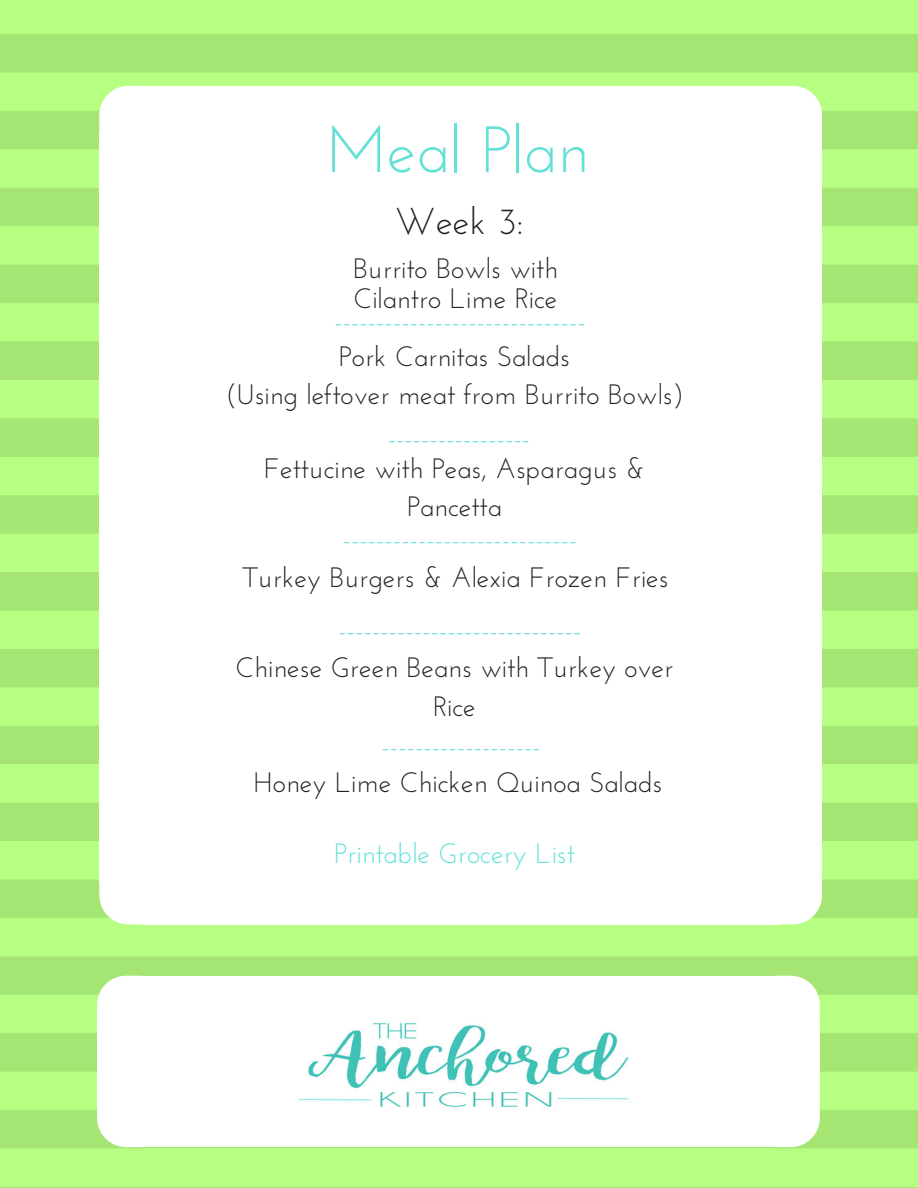
<style>
.page{position:relative;width:918px;height:1188px;background:#fff}
.page>*{position:absolute;margin:0;border:0;box-sizing:border-box;transform-origin:0 0}
.t1{font:65.4px "Josefin Sans";color:#64e1d7}
.t2{font:37.35px "Josefin Sans";color:#222}
.t3{font:28.05px/38.2px "Josefin Sans";color:#222;text-align:center}
.t4{font:28.05px "Josefin Sans";color:#64e1d7}
</style>
<div class="page">
<svg style="left:796px;top:86px;width:26px;height:27px"></svg>
<svg style="left:99px;top:86px;width:26px;height:46px"></svg>
<svg style="left:99px;top:884px;width:25px;height:40px"></svg>
<svg style="left:798px;top:897px;width:24px;height:27px"></svg>
<svg style="left:795px;top:976px;width:25px;height:46px"></svg>
<svg style="left:97px;top:976px;width:25px;height:46px"></svg>
<svg style="left:97px;top:1107px;width:26px;height:40px"></svg>
<svg style="left:794px;top:1107px;width:26px;height:40px"></svg>
<img style="left:296px;top:1019px;width:334px;height:89px">
<h1 class="t1" style="left:326px;top:123px;width:265px">Meal Plan</h1>
<h2 class="t2" style="left:395px;top:206px;width:130px">Week 3:</h2>
<p class="t3" style="left:353px;top:252px;width:207px">Burrito Bowls with</p>
<p class="t3" style="left:354px;top:282px;width:205px">Cilantro Lime Rice</p>
<p class="t4" style="left:334px;top:309px;width:253px">------------------------------</p>
<p class="t3" style="left:225px;top:339px;width:460px">Pork Carnitas Salads<br>(Using leftover meat from Burrito Bowls)</p>
<p class="t4" style="left:388px;top:426px;width:144px">-----------------</p>
<p class="t3" style="left:264px;top:452px;width:383px">Fettucine with Peas, Asparagus &amp;<br>Pancetta</p>
<p class="t4" style="left:343px;top:527px;width:236px">----------------------------</p>
<p class="t3" style="left:242px;top:561px;width:428px">Turkey Burgers &amp; Alexia Frozen Fries</p>
<p class="t4" style="left:339px;top:618px;width:245px">-----------------------------</p>
<p class="t3" style="left:235px;top:651px;width:440px">Chinese Green Beans with Turkey over<br>Rice</p>
<p class="t4" style="left:382px;top:734px;width:161px">-------------------</p>
<p class="t3" style="left:253px;top:766px;width:411px">Honey Lime Chicken Quinoa Salads</p>
<p class="t4" style="left:334px;top:842px;width:242px">Printable Grocery List</p>
</div>
